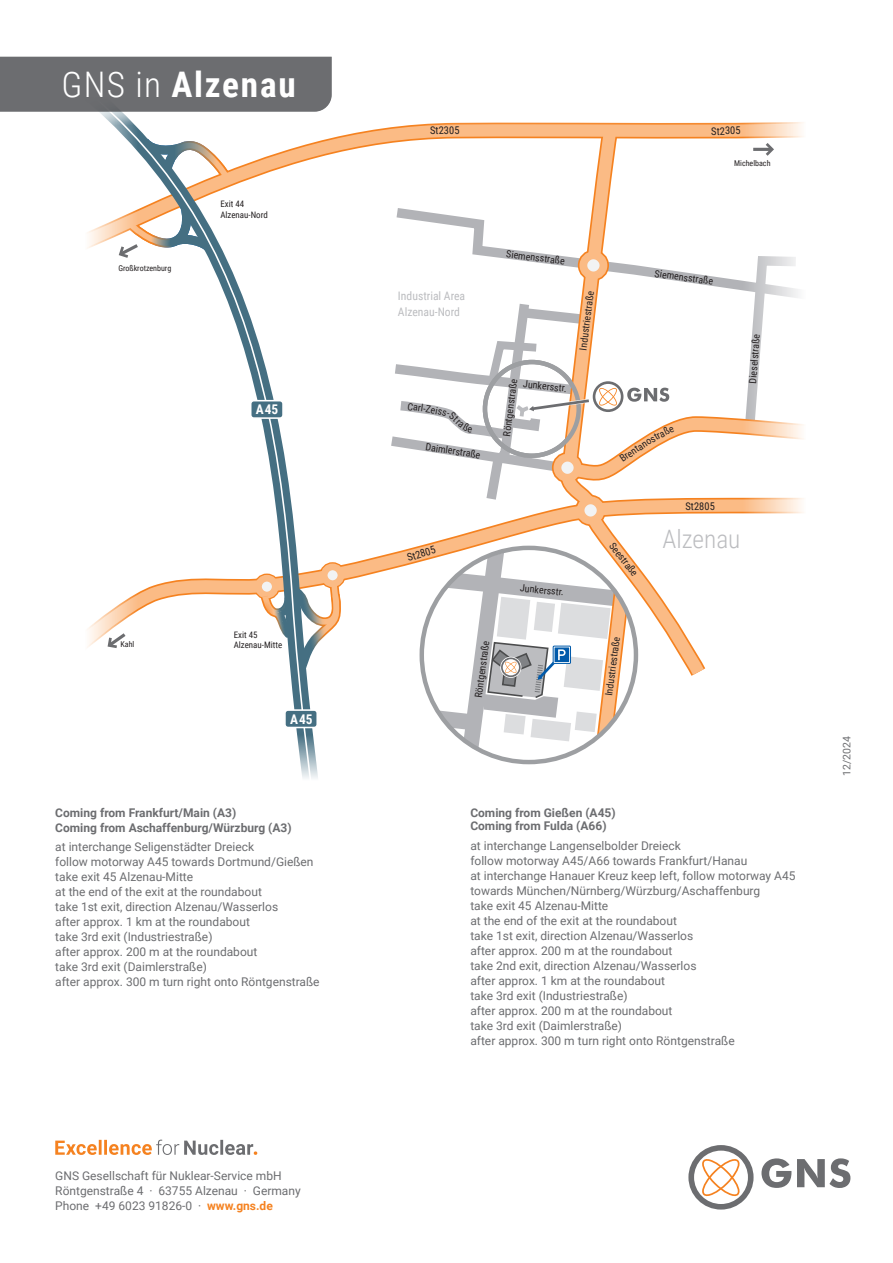
<style>
.page{position:relative;width:893px;height:1263px;background:#fff}
.page>*{position:absolute;margin:0;border:0;box-sizing:border-box;transform-origin:0 0}
.t1{font:700 35.25px "Roboto Condensed";letter-spacing:.05em;color:#fff}
.t2{font:300 25.35px "Roboto Condensed";color:#bcbdc0}
.t3{font:700 13.35px "Roboto Condensed";letter-spacing:.04em;color:#fff}
.t4{font:12px/15px "Roboto";color:#6c6d70}
.t5{font:700 12px/15px "Roboto";color:#6c6d70}
.t6{font:11.7px/16.2px "Roboto Condensed";color:#bcbdc0}
.t7{font:10.65px "Roboto Condensed";color:#231f20}
.t8{font:10.5px "Roboto";color:#6c6d70}
.t9{font:10.05px "Roboto Condensed";color:#231f20}
.t10{font:8.85px/10.6px "Roboto Condensed";color:#231f20}
.t11{font:7.95px "Roboto Condensed";color:#231f20}
.s1{font-weight:300}
.s2{font-weight:700;color:#f58220}
</style>
<div class="page">
<svg style="left:688px;top:1145px;width:65px;height:64px"></svg>
<svg style="left:761px;top:1158px;width:30px;height:30px"></svg>
<svg style="left:797px;top:1158px;width:53px;height:30px"></svg>
<svg style="left:55px;top:1139px;width:202px;height:16px"></svg>
<svg style="left:475px;top:125px;width:267px;height:126px"></svg>
<svg style="left:562px;top:125px;width:149px;height:399px"></svg>
<div style="left:581px;top:500px;width:20px;height:20px;background:#f2f3f4;border-radius:50%"></div>
<div style="left:577px;top:496px;width:27px;height:28px;border:8px solid #fbbb85;border-radius:50%"></div>
<svg style="left:138px;top:125px;width:323px;height:399px"></svg>
<hr style="left:753px;top:148px;width:18px;height:3px;background:#6c6d70">
<svg style="left:766px;top:143px;width:8px;height:13px"></svg>
<svg style="left:119px;top:191px;width:95px;height:67px"></svg>
<div style="left:251px;top:401px;width:32px;height:17px;background:#456f82;border-radius:3px"></div>
<div style="left:250px;top:400px;width:34px;height:19px;border:2px solid #fff;border-radius:3px"></div>
<svg style="left:591px;top:510px;width:144px;height:166px"></svg>
<svg style="left:87px;top:524px;width:562px;height:254px"></svg>
<div style="left:0;top:57px;width:332px;height:55px;background:#6c6d70"></div>
<svg style="left:381px;top:251px;width:423px;height:259px"></svg>
<h1 class="t1" style="left:62px;top:60px;width:236px"><span class="s1">GNS in</span> Alzenau</h1>
<p class="t11" style="left:118px;top:263px;width:54px">Großkrotzenburg</p>
<p class="t10" style="left:220px;top:198px;width:49px">Exit 44<br>Alzenau-Nord</p>
<p class="t3" style="left:256px;top:400px;width:24px">A45</p>
<p class="t11" style="left:121px;top:639px;width:15px">Kahl</p>
<p class="t10" style="left:234px;top:629px;width:50px">Exit 45<br>Alzenau-Mitte</p>
<p class="t3" style="left:290px;top:709px;width:24px">A45</p>
<p class="t5" style="left:55px;top:805px;width:238px">Coming from Frankfurt/Main (A3)<br>Coming from Aschaffenburg/Würzburg (A3)</p>
<p class="t4" style="left:55px;top:839px;width:266px">at interchange Seligenstädter Dreieck<br>follow motorway A45 towards Dortmund/Gießen take exit 45 Alzenau-Mitte<br>at the end of the exit at the roundabout<br>take 1st exit, direction Alzenau/Wasserlos<br>after approx. 1 km at the roundabout<br>take 3rd exit (Industriestraße)<br>after approx. 200 m at the roundabout<br>take 3rd exit (Daimlerstraße)<br>after approx. 300 m turn right onto Röntgenstraße</p>
<p class="t4" style="left:55px;top:1168px;width:247px">GNS Gesellschaft für Nuklear-Service mbH<br>Röntgenstraße 4 · 63755 Alzenau · Germany<br>Phone +49 6023 91826-0 · <span class="s2">www.gns.de</span></p>
<p class="t7" style="left:430px;top:123px;width:31px;rotate:-1deg">St2305</p>
<p class="t7" style="left:711px;top:123px;width:31px;rotate:-1deg">St2305</p>
<p class="t11" style="left:734px;top:157px;width:38px">Michelbach</p>
<p class="t6" style="left:398px;top:287px;width:69px">Industrial Area<br>Alzenau-Nord</p>
<p class="t9" style="left:427px;top:439px;width:57px;rotate:9deg">Daimlerstraße</p>
<p class="t9" style="left:507px;top:247px;width:60px;rotate:7deg">Siemensstraße</p>
<p class="t9" style="left:500px;top:435px;width:59px;rotate:-83deg">Röntgenstraße</p>
<p class="t9" style="left:524px;top:377px;width:45px;rotate:6deg">Junkersstr.</p>
<p class="t9" style="left:576px;top:349px;width:61px;rotate:-83deg">Industriestraße</p>
<p class="t9" style="left:656px;top:266px;width:60px;rotate:8deg">Siemensstraße</p>
<p class="t9" style="left:745px;top:383px;width:51px;rotate:-85deg">Dieselstraße</p>
<p class="t7" style="left:405px;top:550px;width:31px;rotate:-17deg">St2805</p>
<p class="t9" style="left:472px;top:697px;width:59px;rotate:-83deg">Röntgenstraße</p>
<p class="t9" style="left:521px;top:580px;width:45px;rotate:6deg">Junkersstr.</p>
<p class="t9" style="left:617px;top:539px;width:41px;rotate:52deg">Seestraße</p>
<p class="t9" style="left:602px;top:695px;width:61px;rotate:-83deg">Industriestraße</p>
<p class="t7" style="left:685px;top:499px;width:31px;rotate:-1deg">St2805</p>
<h2 class="t2" style="left:663px;top:521px;width:79px">Alzenau</h2>
<p class="t5" style="left:470px;top:805px;width:147px;line-height:13.5px">Coming from Gießen (A45)<br>Coming from Fulda (A66)</p>
<p class="t4" style="left:470px;top:837px;width:327px">at interchange Langenselbolder Dreieck<br>follow motorway A45/A66 towards Frankfurt/Hanau<br>at interchange Hanauer Kreuz keep left, follow motorway A45 towards München/Nürnberg/Würzburg/Aschaffenburg<br>take exit 45 Alzenau-Mitte<br>at the end of the exit at the roundabout<br>take 1st exit, direction Alzenau/Wasserlos<br>after approx. 200 m at the roundabout<br>take 2nd exit, direction Alzenau/Wasserlos<br>after approx. 1 km at the roundabout<br>take 3rd exit (Industriestraße)<br>after approx. 200 m at the roundabout<br>take 3rd exit (Daimlerstraße)<br>after approx. 300 m turn right onto Röntgenstraße</p>
<p class="t8" style="left:839px;top:776px;width:41px;rotate:-90deg">12/2024</p>
</div>
